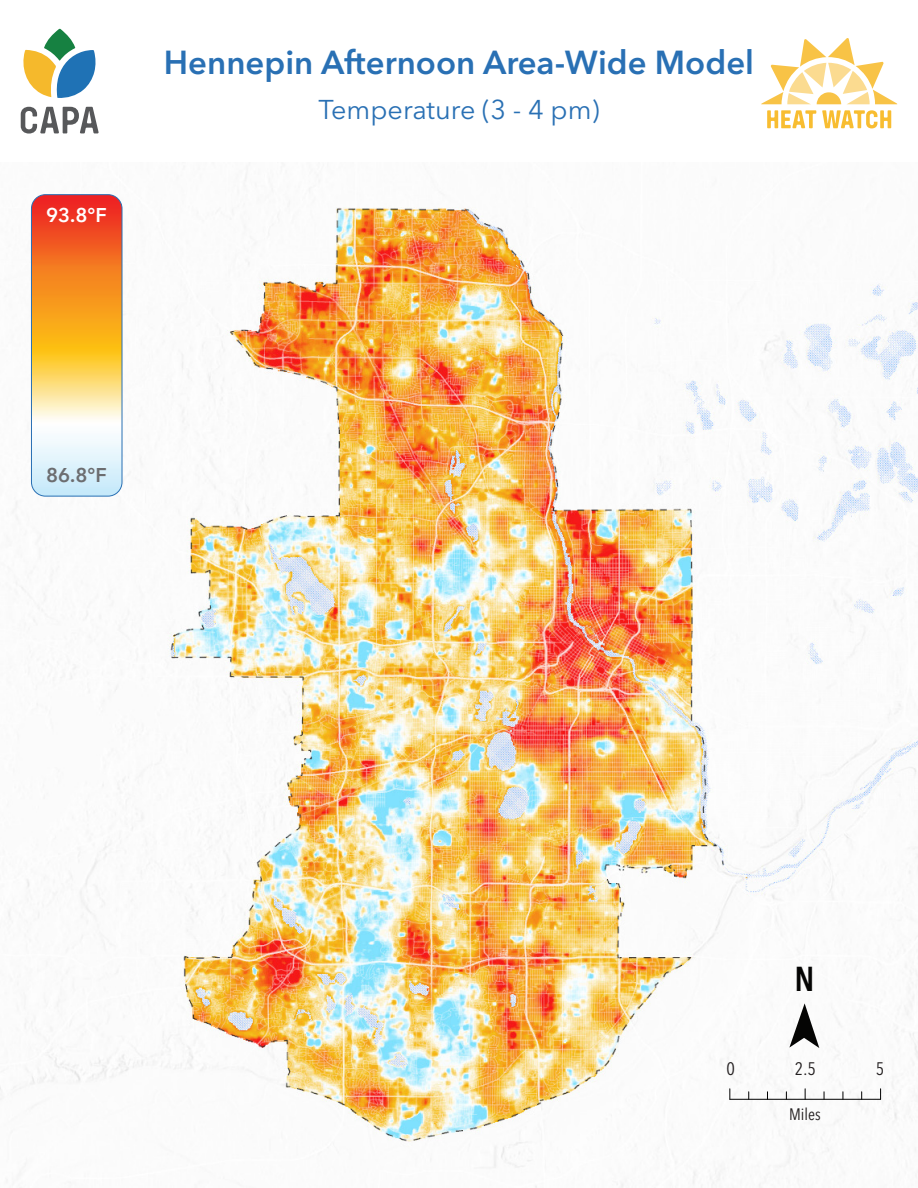
<style>
.page{position:relative;width:918px;height:1188px;background:#fff}
.page>*{position:absolute;margin:0;border:0;box-sizing:border-box;transform-origin:0 0}
.t1{font:600 condensed 34.2px "Avenir Next LT Pro";color:#050504}
.t2{font:600 33px "Avenir Next LT Pro";color:#2970b4}
.t3{font:27px "Avenir Next LT Pro";color:#2970b4}
.t4{font:600 19.8px "Avenir Next LT Pro";color:#fff}
.t5{font:600 19.8px "Avenir Next LT Pro";color:#6c6d70}
.t6{font:condensed 18px "Avenir Next LT Pro";color:#231f20}
.t7{font:condensed 16.5px "Avenir Next LT Pro";color:#231f20}
.t8{font:condensed 15px "Avenir Next LT Pro";color:#000}
</style>
<div class="page">
<svg style="left:761px;top:38px;width:136px;height:66px"></svg>
<svg style="left:767px;top:110px;width:49px;height:18px"></svg>
<svg style="left:822px;top:110px;width:69px;height:18px"></svg>
<img style="left:0;top:173px;width:917px;height:1015px">
<img style="left:31px;top:195px;width:91px;height:301px">
<div style="left:31px;top:194px;width:91px;height:302px;border:1px solid #2970b4;border-radius:14px"></div>
<svg style="left:23px;top:29px;width:73px;height:69px"></svg>
<svg style="left:21px;top:107px;width:78px;height:27px"></svg>
<hr style="left:730px;top:1099px;width:151px;height:1px;background:#000">
<svg style="left:789px;top:1003px;width:30px;height:45px"></svg>
<p class="t4" style="left:46px;top:203px;width:62px">93.8°F</p>
<p class="t2" style="left:164px;top:42px;width:592px">Hennepin Afternoon Area-Wide Model</p>
<p class="t3" style="left:318px;top:93px;width:283px">Temperature (3 - 4 pm)</p>
<p class="t5" style="left:46px;top:463px;width:62px">86.8°F</p>
<p class="t1" style="left:795px;top:958px;width:22px">N</p>
<p class="t6" style="left:727px;top:1058px;width:10px">0</p>
<p class="t6" style="left:795px;top:1058px;width:22px">2.5</p>
<p class="t6" style="left:876px;top:1058px;width:10px">5</p>
<p class="t8" style="left:726px;top:1067px;width:9px">0</p>
<p class="t8" style="left:795px;top:1067px;width:19px">3.5</p>
<p class="t8" style="left:876px;top:1067px;width:9px">7</p>
<p class="t7" style="left:789px;top:1105px;width:33px">Miles</p>
</div>
